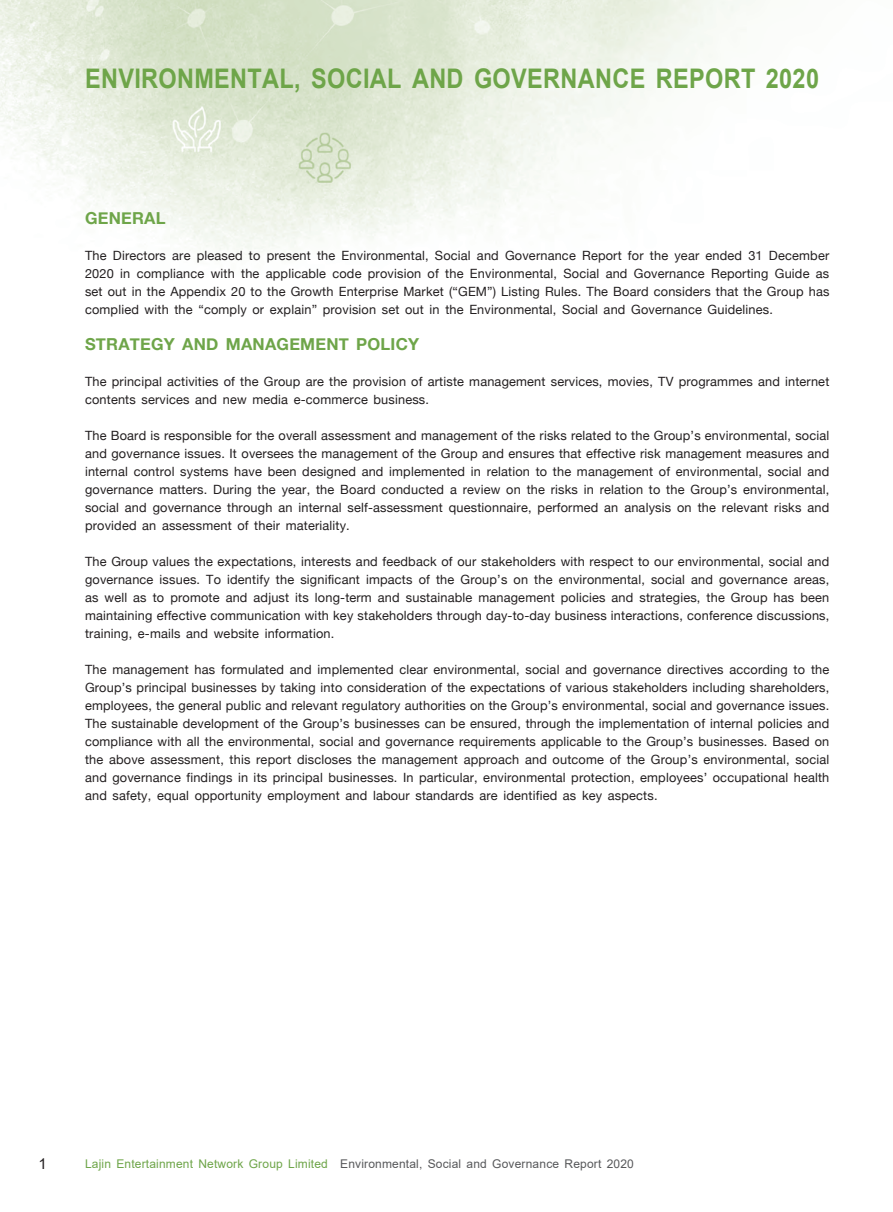
<style>
.page{position:relative;width:893px;height:1212px;background:#fff}
.page>*{position:absolute;margin:0;border:0;box-sizing:border-box;transform-origin:0 0}
.t1{font:700 27px "Arial";letter-spacing:.015em;color:#6ea549;scale:.87 1}
._03_H1{font:700 16.5px "Helvetica Neue";letter-spacing:.015em;color:#6ea549}
.t2{font:15px "Arial";color:#231f20}
._11_P0{font:12.75px/18px "Helvetica Neue";letter-spacing:.015em;color:#231f20;text-align:justify}
.t3{font:12px "Arial";letter-spacing:.015em;color:#57585a}
.s1{color:#6ea549}
</style>
<div class="page">
<img style="left:0;top:0;width:756px;height:255px">
<h1 class="t1" style="left:85px;top:60px;width:845px">ENVIRONMENTAL, SOCIAL AND GOVERNANCE REPORT 2020</h1>
<p class="_03_H1" style="left:85px;top:205px;width:82px">GENERAL</p>
<p class="_11_P0" style="left:85px;top:247px;width:746px">The Directors are pleased to present the Environmental, Social and Governance Report for the year ended 31 December 2020 in compliance with the applicable code provision of the Environmental, Social and Governance Reporting Guide as set out in the Appendix 20 to the Growth Enterprise Market (“GEM”) Listing Rules. The Board considers that the Group has complied with the “comply or explain” provision set out in the Environmental, Social and Governance Guidelines.</p>
<p class="_03_H1" style="left:85px;top:331px;width:336px">STRATEGY AND MANAGEMENT POLICY</p>
<p class="_11_P0" style="left:85px;top:373px;width:746px">The principal activities of the Group are the provision of artiste management services, movies, TV programmes and internet contents services and new media e-commerce business.</p>
<p class="_11_P0" style="left:85px;top:427px;width:746px">The Board is responsible for the overall assessment and management of the risks related to the Group’s environmental, social and governance issues. It oversees the management of the Group and ensures that effective risk management measures and internal control systems have been designed and implemented in relation to the management of environmental, social and governance matters. During the year, the Board conducted a review on the risks in relation to the Group’s environmental, social and governance through an internal self-assessment questionnaire, performed an analysis on the relevant risks and provided an assessment of their materiality.</p>
<p class="_11_P0" style="left:85px;top:553px;width:746px">The Group values the expectations, interests and feedback of our stakeholders with respect to our environmental, social and governance issues. To identify the significant impacts of the Group’s on the environmental, social and governance areas, as well as to promote and adjust its long-term and sustainable management policies and strategies, the Group has been maintaining effective communication with key stakeholders through day-to-day business interactions, conference discussions, training, e-mails and website information.</p>
<p class="_11_P0" style="left:85px;top:661px;width:746px">The management has formulated and implemented clear environmental, social and governance directives according to the Group’s principal businesses by taking into consideration of the expectations of various stakeholders including shareholders, employees, the general public and relevant regulatory authorities on the Group’s environmental, social and governance issues.<br>The sustainable development of the Group’s businesses can be ensured, through the implementation of internal policies and compliance with all the environmental, social and governance requirements applicable to the Group’s businesses. Based on the above assessment, this report discloses the management approach and outcome of the Group’s environmental, social and governance findings in its principal businesses. In particular, environmental protection, employees’ occupational health and safety, equal opportunity employment and labour standards are identified as key aspects.</p>
<p class="t2" style="left:38px;top:1153px;width:10px">1</p>
<p class="t3" style="left:85px;top:1155px;width:550px"><span class="s1">Lajin Entertainment Network Group Limited</span> Environmental, Social and Governance Report 2020</p>
</div>
